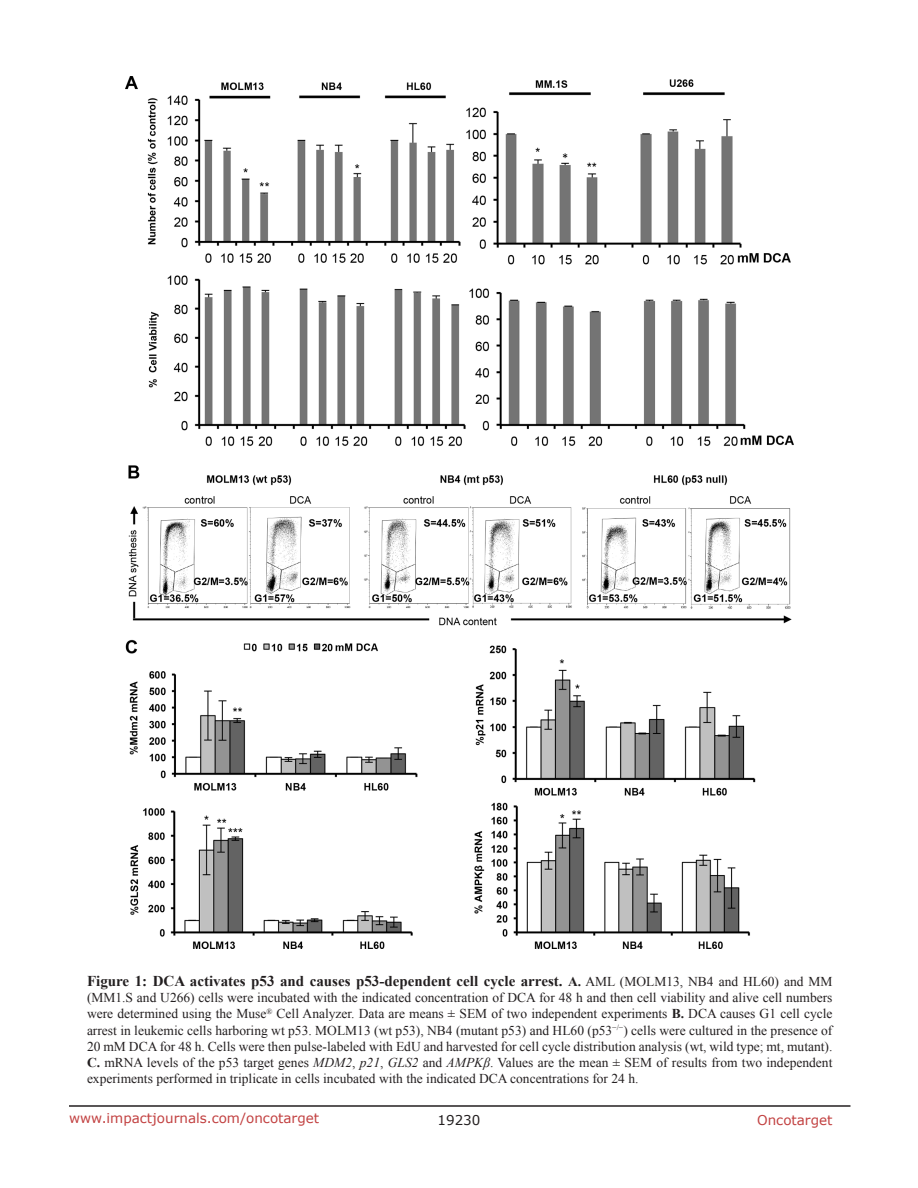
<style>
.page{position:relative;width:918px;height:1188px;background:#fff}
.page>*{position:absolute;margin:0;border:0;box-sizing:border-box;transform-origin:0 0}
.t1{font:700 15px "Times New Roman";color:#231f20}
.t2{font:13.5px/16.2px "Times New Roman";color:#231f20;text-align:justify}
.t3{font:13.5px "Verdana";color:#c24141}
.t4{font:13.5px "Verdana";color:#231f20}
.s1{font-size:13.5px}
.s2{font-weight:400;font-size:13.5px}
.s3{font-weight:700}
.s4{font-style:italic}
</style>
<div class="page">
<hr style="left:69px;top:1105px;width:781px;height:2px;background:#231f20">
<img style="left:126px;top:76px;width:668px;height:872px">
<p class="t1" style="left:87px;top:971px;width:747px">Figure 1: DCA activates p53 and causes p53-dependent cell cycle arrest. <span class="s1">A.</span> <span class="s2">AML (MOLM13, NB4 and HL60) and MM</span></p>
<p class="t2" style="left:87px;top:989px;width:747px">(MM1.S and U266) cells were incubated with the indicated concentration of DCA for 48 h and then cell viability and alive cell numbers were determined using the Muse<sup>®</sup> Cell Analyzer. Data are means ± SEM of two independent experiments <span class="s3">B.</span> DCA causes G1 cell cycle arrest in leukemic cells harboring wt p53. MOLM13 (wt p53), NB4 (mutant p53) and HL60 (p53<sup>−/−</sup>) cells were cultured in the presence of 20 mM DCA for 48 h. Cells were then pulse-labeled with EdU and harvested for cell cycle distribution analysis (wt, wild type; mt, mutant).<br><span class="s3">C.</span> mRNA levels of the p53 target genes <span class="s4">MDM2</span>, <span class="s4">p21</span>, <span class="s4">GLS2</span> and <span class="s4">AMPKβ</span>. Values are the mean ± SEM of results from two independent experiments performed in triplicate in cells incubated with the indicated DCA concentrations for 24 h.</p>
<p class="t3" style="left:69px;top:1109px;width:252px">www.impactjournals.com/oncotarget</p>
<p class="t4" style="left:438px;top:1111px;width:44px">19230</p>
<p class="t3" style="left:757px;top:1111px;width:77px">Oncotarget</p>
</div>
